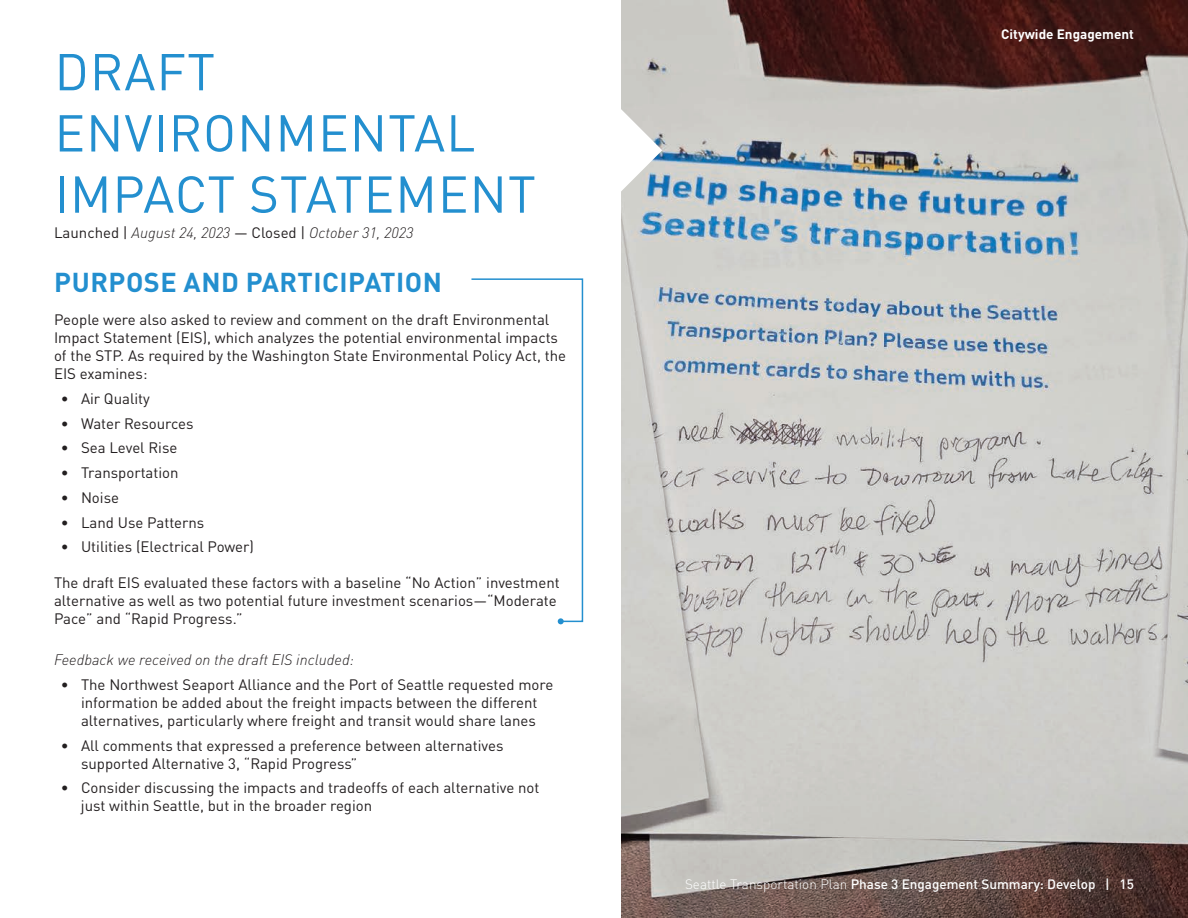
<style>
.page{position:relative;width:1188px;height:918px;background:#fff}
.page>*{position:absolute;margin:0;border:0;box-sizing:border-box;transform-origin:0 0}
.t1{font:51px/61.2px "DIN Pro";letter-spacing:.02em;color:#238fcf}
.t2{font:700 27px "DIN Pro";letter-spacing:.02em;color:#238fcf}
.t3{font:15px/18px "DIN Pro";color:#231f20}
.t4{font:italic 300 15px "DIN Pro";color:#231f20}
.t5{font:500 13.5px "DIN Pro";color:#fff}
.t6{font:700 13.5px "DIN Pro";color:#fff}
.s1{font-weight:400;font-style:normal}
.s2{font-weight:300}
</style>
<div class="page">
<img style="left:621px;top:0;width:567px;height:918px">
<svg style="left:621px;top:109px;width:41px;height:83px"></svg>
<svg style="left:471px;top:278px;width:113px;height:346px"></svg>
<h1 class="t1" style="left:55px;top:36px;width:483px">DRAFT<br>ENVIRONMENTAL<br>IMPACT STATEMENT</h1>
<p class="t4" style="left:54px;top:222px;width:361px"><span class="s1">Launched |</span> August 24, 2023 <span class="s1">— Closed |</span> October 31, 2023</p>
<h2 class="t2" style="left:54px;top:260px;width:389px">PURPOSE AND PARTICIPATION</h2>
<p class="t3" style="left:54px;top:309px;width:514px">People were also asked to review and comment on the draft Environmental Impact Statement (EIS), which analyzes the potential environmental impacts of the STP. As required by the Washington State Environmental Policy Act, the EIS examines:</p>
<p class="t3" style="left:61px;top:388px;width:91px">• Air Quality</p>
<p class="t3" style="left:61px;top:413px;width:134px">• Water Resources</p>
<p class="t3" style="left:61px;top:437px;width:118px">• Sea Level Rise</p>
<p class="t3" style="left:61px;top:462px;width:119px">• Transportation</p>
<p class="t3" style="left:61px;top:487px;width:60px">• Noise</p>
<p class="t3" style="left:61px;top:512px;width:145px">• Land Use Patterns</p>
<p class="t3" style="left:61px;top:536px;width:195px">• Utilities (Electrical Power)</p>
<p class="t3" style="left:54px;top:572px;width:507px">The draft EIS evaluated these factors with a baseline “No Action” investment alternative as well as two potential future investment scenarios—“Moderate<br>Pace” and “Rapid Progress.”</p>
<p class="t4" style="left:54px;top:648px;width:301px">Feedback we received on the draft EIS included:</p>
<p class="t3" style="left:61px;top:674px;width:494px;text-align:center">• The Northwest Seaport Alliance and the Port of Seattle requested more information be added about the freight impacts between the different alternatives, particularly where freight and transit would share lanes</p>
<p class="t3" style="left:81px;top:735px;width:424px;text-indent:-20px">• All comments that expressed a preference between alternatives supported Alternative 3, “Rapid Progress”</p>
<p class="t3" style="left:81px;top:777px;width:460px;text-indent:-20px">• Consider discussing the impacts and tradeoffs of each alternative not just within Seattle, but in the broader region</p>
<p class="t6" style="left:1001px;top:23px;width:134px">Citywide Engagement</p>
<p class="t5" style="left:685px;top:873px;width:450px"><span class="s2">Seattle Transportation Plan</span> Phase 3 Engagement Summary: Develop | 15</p>
</div>
